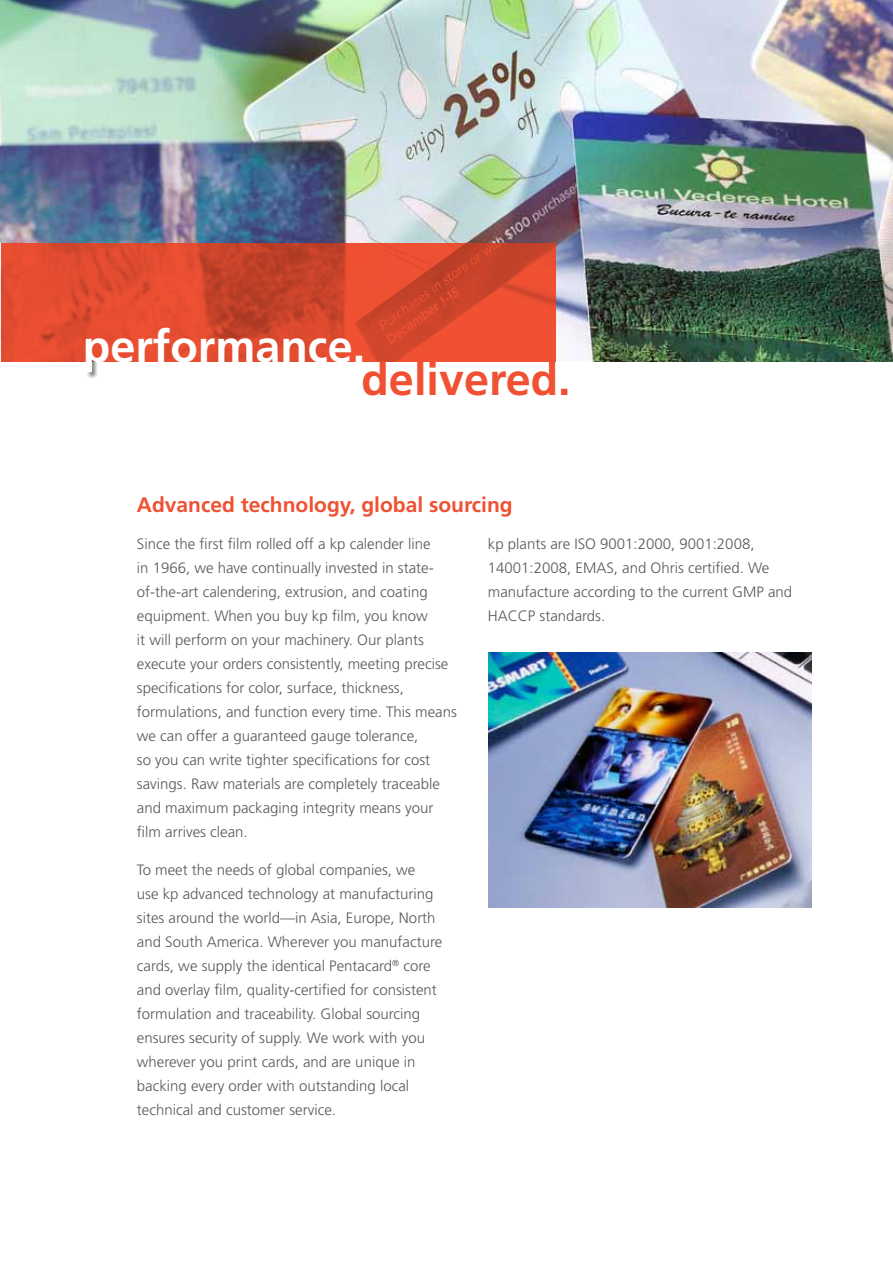
<style>
.page{position:relative;width:893px;height:1263px;background:#fff}
.page>*{position:absolute;margin:0;border:0;box-sizing:border-box;transform-origin:0 0}
.t1{font:700 45px "Frutiger";color:#fff}
.t2{font:700 45px "Frutiger";color:#f05133}
.t3{font:700 21px "Frutiger";color:#f05133}
.t4{font:300 15px/24px "Frutiger";color:#58595b}
</style>
<div class="page">
<img style="left:0;top:0;width:893px;height:361px">
<div style="left:86px;top:356px;width:12px;height:23px;background:#4f4f51;opacity:.72"></div>
<svg style="left:86px;top:361px;width:6px;height:11px"></svg>
<svg style="left:1px;top:243px;width:554px;height:118px;background:#db492e"></svg>
<img style="left:488px;top:653px;width:324px;height:254px">
<h1 class="t1" style="left:83px;top:320px;width:284px">performance.</h1>
<h1 class="t2" style="left:361px;top:353px;width:211px">delivered.</h1>
<h2 class="t3" style="left:137px;top:492px;width:377px">Advanced technology, global sourcing</h2>
<p class="t4" style="left:488px;top:532px;width:306px">kp plants are ISO 9001:2000, 9001:2008, 14001:2008, EMAS, and Ohris certified. We manufacture according to the current GMP and HACCP standards.</p>
<p class="t4" style="left:137px;top:532px;width:322px">Since the first film rolled off a kp calender line<br>in 1966, we have continually invested in state&shy;of-the-art calendering, extrusion, and coating equipment. When you buy kp film, you know<br>it will perform on your machinery. Our plants execute your orders consistently, meeting precise specifications for color, surface, thickness, formulations, and function every time. This means we can offer a guaranteed gauge tolerance,<br>so you can write tighter specifications for cost savings. Raw materials are completely traceable and maximum packaging integrity means your film arrives clean.</p>
<p class="t4" style="left:137px;top:858px;width:307px">To meet the needs of global companies, we<br>use kp advanced technology at manufacturing sites around the world—in Asia, Europe, North and South America. Wherever you manufacture cards, we supply the identical Pentacard<sup>®</sup> core and overlay film, quality-certified for consistent formulation and traceability. Global sourcing ensures security of supply. We work with you wherever you print cards, and are unique in backing every order with outstanding local technical and customer service.</p>
</div>
